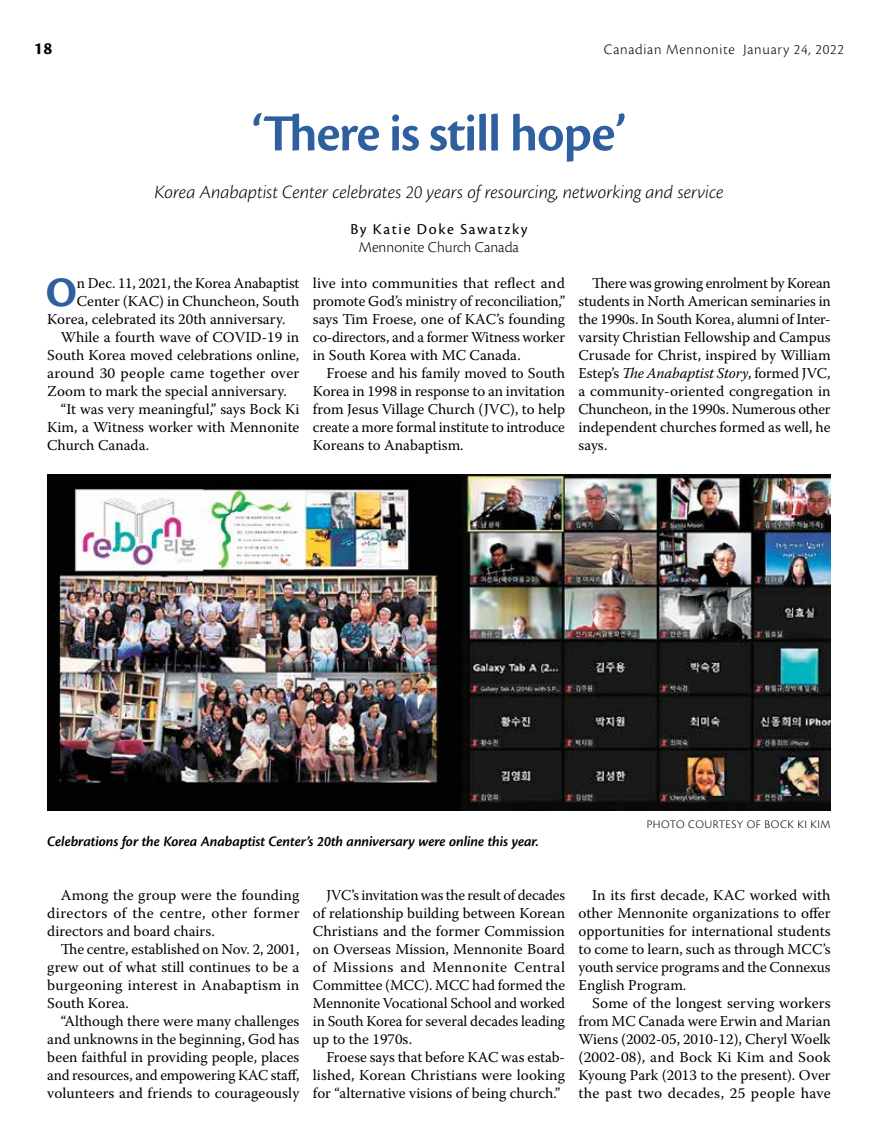
<style>
.page{position:relative;width:878px;height:1148px;background:#fff}
.page>*{position:absolute;margin:0;border:0;box-sizing:border-box;transform-origin:0 0}
.t1{font:600 54px "Cronos Pro";color:#2e609f}
.t2{font:700 43.65px "Cronos Pro";color:#2e609f}
.t3{font:italic 300 19.5px "Cronos Pro";letter-spacing:-.005em;color:#000}
.t4{font:700 18px "Cronos Pro";color:#000}
.t5{font:300 15.75px "Cronos Pro";color:#000}
.t6{font:15.75px "Cronos Pro";letter-spacing:.105em;color:#000}
.t7{font:15px/18px "Warnock Pro";color:#000;text-align:justify}
.t8{font:italic 600 15px "Cronos Pro";letter-spacing:-.005em;color:#000}
.t9{font:300 15px "Cronos Pro";letter-spacing:.05em;color:#000}
.t10{font:300 12px "Cronos Pro";letter-spacing:.04em;color:#000}
.s1{font-style:italic}
</style>
<div class="page">
<img style="left:47px;top:474px;width:783px;height:336px">
<p class="t4" style="left:34px;top:38px;width:20px">18</p>
<p class="t9" style="left:604px;top:41px;width:242px">Canadian Mennonite January 24, 2022</p>
<h1 class="t1" style="left:252px;top:102px;width:376px">‘There is still hope’</h1>
<h3 class="t3" style="left:154px;top:181px;width:570px">Korea Anabaptist Center celebrates 20 years of resourcing, networking and service</h3>
<p class="t6" style="left:350px;top:220px;width:178px">By Katie Doke Sawatzky</p>
<p class="t5" style="left:359px;top:238px;width:162px">Mennonite Church Canada</p>
<h2 class="t2" style="left:46px;top:267px;width:33px">O</h2>
<p class="t7" style="left:77px;top:274px;width:224px">n Dec. 11, 2021, the Korea Anabaptist</p>
<p class="t7" style="left:77px;top:292px;width:224px">Center (KAC) in Chuncheon, South</p>
<p class="t7" style="left:47px;top:310px;width:240px">Korea, celebrated its 20th anniversary.</p>
<p class="t7" style="left:61px;top:328px;width:240px">While a fourth wave of COVID-19 in</p>
<p class="t7" style="left:47px;top:346px;width:253px">South Korea moved celebrations online,</p>
<p class="t7" style="left:47px;top:364px;width:253px">around 30 people came together over</p>
<p class="t7" style="left:47px;top:382px;width:241px">Zoom to mark the special anniversary.</p>
<p class="t7" style="left:61px;top:400px;width:240px">“It was very meaningful,” says Bock Ki</p>
<p class="t7" style="left:47px;top:418px;width:254px">Kim, a Witness worker with Mennonite</p>
<p class="t7" style="left:47px;top:436px;width:104px">Church Canada.</p>
<p class="t7" style="left:313px;top:274px;width:254px">live into communities that reflect and promote God’s ministry of reconciliation,” says Tim Froese, one of KAC’s founding co-directors, and a former Witness worker in South Korea with MC Canada.</p>
<p class="t7" style="left:313px;top:364px;width:254px;text-indent:14px">Froese and his family moved to South Korea in 1998 in response to an invitation from Jesus Village Church (JVC), to help create a more formal institute to introduce Koreans to Anabaptism.</p>
<p class="t7" style="left:578px;top:274px;width:254px;text-indent:14px">There was growing enrolment by Korean students in North American seminaries in the 1990s. In South Korea, alumni of Inter&shy;varsity Christian Fellowship and Campus Crusade for Christ, inspired by William Estep’s <span class="s1">The Anabaptist Story</span>, formed JVC, a community-oriented congregation in Chuncheon, in the 1990s. Numerous other independent churches formed as well, he says.</p>
<p class="t8" style="left:47px;top:833px;width:493px">Celebrations for the Korea Anabaptist Center’s 20th anniversary were online this year.</p>
<p class="t10" style="left:647px;top:817px;width:185px">PHOTO COURTESY OF BOCK KI KIM</p>
<p class="t7" style="left:47px;top:886px;width:254px;text-indent:14px">Among the group were the founding directors of the centre, other former directors and board chairs.</p>
<p class="t7" style="left:47px;top:940px;width:253px;text-indent:14px">The centre, established on Nov. 2, 2001, grew out of what still continues to be a burgeoning interest in Anabaptism in South Korea.</p>
<p class="t7" style="left:47px;top:1012px;width:254px;text-indent:14px">“Although there were many challenges and unknowns in the beginning, God has been faithful in providing people, places and resources, and empowering KAC staff, volunteers and friends to courageously</p>
<p class="t7" style="left:313px;top:886px;width:254px;text-indent:14px">JVC’s invitation was the result of decades of relationship building between Korean Christians and the former Commission on Overseas Mission, Mennonite Board of Missions and Mennonite Central Committee (MCC). MCC had formed the Mennonite Vocational School and worked in South Korea for several decades leading up to the 1970s.</p>
<p class="t7" style="left:313px;top:1048px;width:254px;text-indent:14px">Froese says that before KAC was estab&shy;lished, Korean Christians were looking for “alternative visions of being church.”</p>
<p class="t7" style="left:578px;top:886px;width:254px;text-indent:14px">In its first decade, KAC worked with other Mennonite organizations to offer opportunities for international students to come to learn, such as through MCC’s youth service programs and the Connexus English Program.</p>
<p class="t7" style="left:578px;top:994px;width:254px;text-indent:14px">Some of the longest serving workers from MC Canada were Erwin and Marian Wiens (2002-05, 2010-12), Cheryl Woelk (2002-08), and Bock Ki Kim and Sook Kyoung Park (2013 to the present). Over the past two decades, 25 people have</p>
</div>
